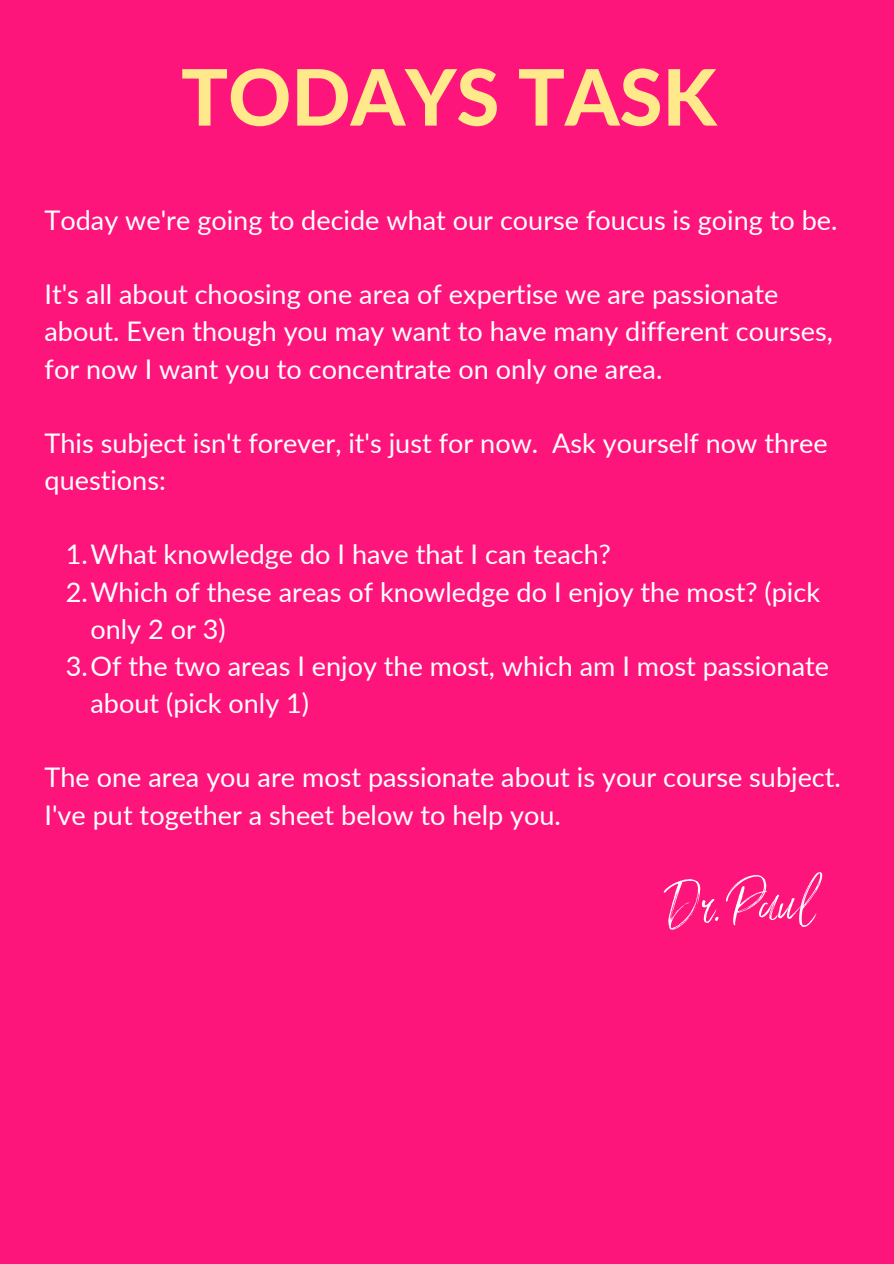
<style>
.page{position:relative;width:894px;height:1264px;background:#fff}
.page>*{position:absolute;margin:0;border:0;box-sizing:border-box;transform-origin:0 0}
.t1{font:800 77.85px "Lato";color:#ffe98a}
.t2{font:51.45px "Saturday Script Oblique Alt 2";color:#fff}
.t3{font:27px/37.2px "Lato";color:#fff}
</style>
<div class="page">
<div style="left:0;top:0;width:893px;height:1263px;background:#fe157c"></div>
<h1 class="t1" style="left:181px;top:49px;width:537px">TODAYS TASK</h1>
<p class="t3" style="left:44px;top:201px;width:794px">Today we're going to decide what our course foucus is going to be.</p>
<p class="t3" style="left:44px;top:275px;width:789px">It's all about choosing one area of expertise we are passionate about. Even though you may want to have many different courses, for now I want you to concentrate on only one area.</p>
<p class="t3" style="left:44px;top:424px;width:784px">This subject isn't forever, it's just for now. Ask yourself now three questions:</p>
<p class="t3" style="left:66px;top:535px;width:546px">1.What knowledge do I have that I can teach?</p>
<p class="t3" style="left:66px;top:572px;width:755px">2.Which of these areas of knowledge do I enjoy the most? (pick</p>
<p class="t3" style="left:90px;top:609px;width:137px">only 2 or 3)</p>
<p class="t3" style="left:66px;top:647px;width:764px">3.Of the two areas I enjoy the most, which am I most passionate</p>
<p class="t3" style="left:90px;top:684px;width:220px">about (pick only 1)</p>
<p class="t3" style="left:44px;top:758px;width:797px">The one area you are most passionate about is your course subject.<br>I've put together a sheet below to help you.</p>
<h2 class="t2" style="left:665px;top:871px;width:149px">Dr. Paul</h2>
</div>
